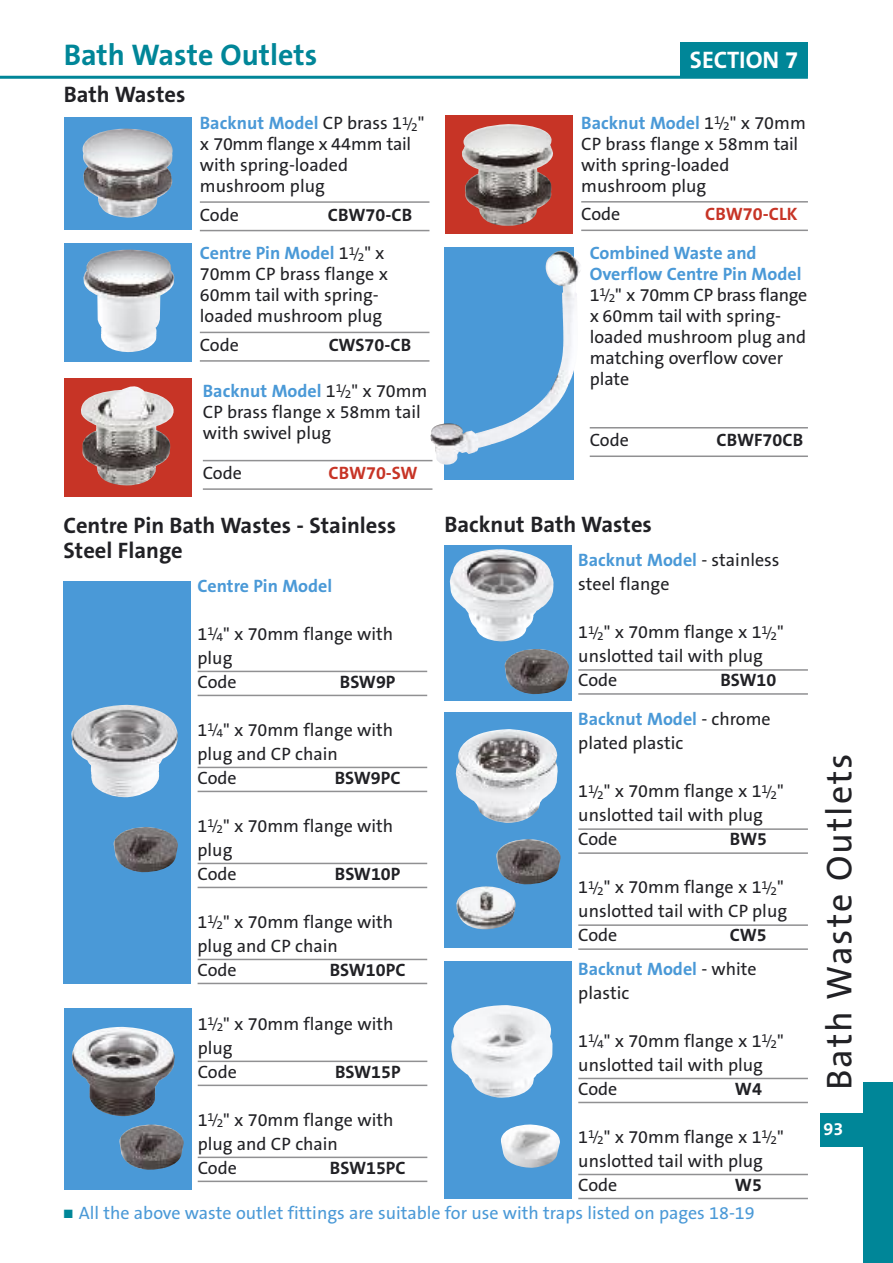
<style>
.page{position:relative;width:893px;height:1263px;background:#fff}
.page>*{position:absolute;margin:0;border:0;box-sizing:border-box;transform-origin:0 0}
.t1{font:36px "The Sans B5 Plain";letter-spacing:.055em;color:#212125}
.t2{font:700 30px "The Sans B7";color:#008698}
.t3{font:700 24px "The Sans B7";color:#fff}
.t4{font:700 22.5px/25.5px "The Sans B7";color:#212125}
.t5{font:18px/24px "The Sans B5 Plain";color:#212125}
.t6{font:700 18px/38.8px "The Sans B7";color:#4a99d7}
.t7{font:18px "The Sans B5 Plain";color:#4a99d7}
.t8{font:700 18px "The Sans B7";color:#212125}
.t9{font:700 18px "The Sans B7";color:#c73426}
.t10{font:700 18px "The Sans B7";color:#fff}
.s1{font-family:"The Sans B5 Plain";font-weight:400;color:#212125}
.s2{font-family:"The Sans B5 Plain";font-weight:400;font-size:13.5px;color:#212125}
.s3{color:#212125}
.s4{font-size:13.5px}
.s5{color:#008698}
</style>
<div class="page">
<hr style="left:0;top:76px;width:808px;height:3px;background:#008698">
<div style="left:680px;top:43px;width:128px;height:33px;background:#008698"></div>
<div style="left:821px;top:1113px;width:72px;height:34px;background:#008698"></div>
<div style="left:863px;top:1082px;width:30px;height:181px;background:#008698"></div>
<hr style="left:200px;top:201px;width:229px;height:2px;background:#909092">
<hr style="left:200px;top:230px;width:229px;height:1px;background:#909092">
<div style="left:64px;top:117px;width:127px;height:113px;background:#4a99d7"></div>
<img style="left:82px;top:128px;width:91px;height:90px">
<hr style="left:200px;top:332px;width:229px;height:1px;background:#909092">
<hr style="left:200px;top:360px;width:229px;height:2px;background:#909092">
<div style="left:64px;top:243px;width:127px;height:119px;background:#4a99d7"></div>
<img style="left:84px;top:249px;width:90px;height:103px">
<div style="left:64px;top:378px;width:127px;height:118px;background:#c73426"></div>
<img style="left:81px;top:386px;width:93px;height:99px">
<div style="left:445px;top:115px;width:128px;height:119px;background:#c73426"></div>
<img style="left:462px;top:124px;width:91px;height:102px">
<hr style="left:203px;top:460px;width:229px;height:1px;background:#909092">
<hr style="left:203px;top:488px;width:229px;height:2px;background:#909092">
<hr style="left:581px;top:201px;width:227px;height:2px;background:#909092">
<hr style="left:581px;top:230px;width:227px;height:1px;background:#909092">
<svg style="left:444px;top:247px;width:130px;height:233px;background:#60a3d9"></svg>
<hr style="left:198px;top:671px;width:229px;height:1px;background:#909092">
<hr style="left:198px;top:695px;width:229px;height:1px;background:#909092">
<hr style="left:198px;top:767px;width:229px;height:1px;background:#909092">
<hr style="left:198px;top:791px;width:229px;height:1px;background:#909092">
<hr style="left:198px;top:863px;width:229px;height:1px;background:#909092">
<hr style="left:198px;top:887px;width:229px;height:1px;background:#909092">
<hr style="left:198px;top:959px;width:229px;height:1px;background:#909092">
<hr style="left:198px;top:983px;width:229px;height:1px;background:#909092">
<div style="left:64px;top:581px;width:127px;height:403px;background:#4a99d7"></div>
<img style="left:71px;top:705px;width:107px;height:92px">
<img style="left:114px;top:827px;width:64px;height:45px">
<hr style="left:198px;top:1060px;width:229px;height:2px;background:#909092">
<hr style="left:198px;top:1084px;width:229px;height:2px;background:#909092">
<hr style="left:198px;top:1156px;width:229px;height:2px;background:#909092">
<hr style="left:198px;top:1180px;width:229px;height:2px;background:#909092">
<div style="left:64px;top:1008px;width:127px;height:182px;background:#4a99d7"></div>
<img style="left:72px;top:1027px;width:103px;height:89px">
<hr style="left:578px;top:828px;width:230px;height:2px;background:#909092">
<hr style="left:578px;top:852px;width:230px;height:2px;background:#909092">
<hr style="left:578px;top:924px;width:230px;height:2px;background:#909092">
<hr style="left:578px;top:948px;width:230px;height:2px;background:#909092">
<div style="left:444px;top:712px;width:128px;height:236px;background:#4a99d7"></div>
<img style="left:456px;top:729px;width:102px;height:94px">
<hr style="left:578px;top:1078px;width:230px;height:1px;background:#909092">
<hr style="left:578px;top:1102px;width:230px;height:1px;background:#909092">
<hr style="left:578px;top:1174px;width:230px;height:1px;background:#909092">
<hr style="left:578px;top:1198px;width:230px;height:1px;background:#909092">
<div style="left:444px;top:961px;width:128px;height:238px;background:#4a99d7"></div>
<img style="left:451px;top:1005px;width:101px;height:93px">
<img style="left:501px;top:1124px;width:59px;height:44px">
<hr style="left:578px;top:669px;width:230px;height:2px;background:#909092">
<hr style="left:578px;top:693px;width:230px;height:2px;background:#909092">
<div style="left:444px;top:545px;width:128px;height:156px;background:#4a99d7"></div>
<img style="left:450px;top:549px;width:104px;height:92px">
<img style="left:119px;top:1124px;width:65px;height:46px">
<img style="left:505px;top:649px;width:64px;height:45px">
<img style="left:496px;top:839px;width:65px;height:45px">
<img style="left:456px;top:886px;width:60px;height:43px">
<img style="left:574px;top:274px;width:4px;height:27px">
<hr style="left:590px;top:427px;width:218px;height:1px;background:#909092">
<hr style="left:590px;top:455px;width:218px;height:2px;background:#909092">
<h2 class="t2" style="left:64px;top:39px;width:255px">Bath Waste Outlets</h2>
<h3 class="t3" style="left:690px;top:47px;width:110px">SECTION 7</h3>
<p class="t4" style="left:64px;top:82px;width:123px">Bath Wastes</p>
<p class="t6" style="left:200px;top:104px;width:226px">Backnut Model <span class="s1">CP brass 1</span><sup>1</sup><span class="s2">/</span><sub>2</sub><span class="s1">"</span></p>
<p class="t5" style="left:200px;top:134px;width:213px;line-height:21px">x 70mm flange x 44mm tail with spring-loaded mushroom plug</p>
<p class="t5" style="left:200px;top:203px;width:41px">Code</p>
<p class="t6" style="left:200px;top:196px;width:214px;text-indent:128px"><span class="s3">CBW70-CB<br></span>Centre Pin Model <span class="s1">1</span><sup>1</sup><span class="s2">/</span><sub>2</sub><span class="s1">" x</span></p>
<p class="t5" style="left:200px;top:264px;width:190px;line-height:21px">70mm CP brass flange x<br>60mm tail with spring&shy;loaded mushroom plug</p>
<p class="t5" style="left:200px;top:333px;width:41px">Code</p>
<p class="t8" style="left:329px;top:335px;width:84px">CWS70-CB</p>
<p class="t6" style="left:203px;top:372px;width:226px">Backnut Model <span class="s1">1</span><sup>1</sup><span class="s2">/</span><sub>2</sub><span class="s1">" x 70mm</span></p>
<p class="t5" style="left:203px;top:402px;width:219px;line-height:21px">CP brass flange x 58mm tail with swivel plug</p>
<p class="t5" style="left:203px;top:462px;width:41px">Code</p>
<p class="t9" style="left:328px;top:464px;width:91px">CBW70-SW</p>
<p class="t6" style="left:581px;top:104px;width:226px">Backnut Model <span class="s1">1</span><sup>1</sup><span class="s2">/</span><sub>2</sub><span class="s1">" x 70mm</span></p>
<p class="t5" style="left:581px;top:134px;width:218px;line-height:21px">CP brass flange x 58mm tail with spring-loaded mushroom plug</p>
<p class="t5" style="left:581px;top:203px;width:41px">Code</p>
<p class="t9" style="left:705px;top:205px;width:94px">CBW70-CLK</p>
<p class="t6" style="left:590px;top:243px;width:213px;line-height:21px">Combined Waste and<br>Overflow Centre Pin Model</p>
<p class="t5" style="left:590px;top:285px;width:219px;line-height:21px">1<sup>1</sup><span class="s4">/</span><sub>2</sub>" x 70mm CP brass flange x 60mm tail with spring&shy;loaded mushroom plug and matching overflow cover plate</p>
<p class="t5" style="left:590px;top:429px;width:41px">Code</p>
<p class="t8" style="left:716px;top:431px;width:88px">CBWF70CB</p>
<p class="t4" style="left:64px;top:513px;width:334px">Centre Pin Bath Wastes - Stainless<br>Steel Flange</p>
<p class="t4" style="left:444px;top:513px;width:209px">Backnut Bath Wastes</p>
<p class="t6" style="left:578px;top:541px;width:203px">Backnut Model <span class="s1">- stainless</span></p>
<p class="t5" style="left:578px;top:573px;width:93px">steel flange</p>
<p class="t5" style="left:578px;top:621px;width:207px">1<sup>1</sup><span class="s4">/</span><sub>2</sub>" x 70mm flange x 1<sup>1</sup><span class="s4">/</span><sub>2</sub>" unslotted tail with plug<br>Code</p>
<p class="t6" style="left:198px;top:567px;width:136px">Centre Pin Model</p>
<p class="t5" style="left:198px;top:622px;width:197px">1<sup>1</sup><span class="s4">/</span><sub>4</sub>" x 70mm flange with plug<br>Code</p>
<p class="t8" style="left:720px;top:671px;width:57px">BSW10</p>
<p class="t8" style="left:340px;top:672px;width:57px">BSW9P</p>
<p class="t5" style="left:198px;top:718px;width:197px">1<sup>1</sup><span class="s4">/</span><sub>4</sub>" x 70mm flange with plug and CP chain<br>Code</p>
<p class="t6" style="left:578px;top:700px;width:194px">Backnut Model <span class="s1">- chrome</span></p>
<p class="t5" style="left:578px;top:732px;width:106px">plated plastic</p>
<p class="t5" style="left:578px;top:780px;width:207px">1<sup>1</sup><span class="s4">/</span><sub>2</sub>" x 70mm flange x 1<sup>1</sup><span class="s4">/</span><sub>2</sub>" unslotted tail with plug<br>Code</p>
<p class="t8" style="left:335px;top:768px;width:67px">BSW9PC</p>
<p class="t5" style="left:198px;top:814px;width:197px">1<sup>1</sup><span class="s4">/</span><sub>2</sub>" x 70mm flange with plug<br>Code</p>
<p class="t8" style="left:730px;top:830px;width:39px">BW5</p>
<p class="t5" style="left:578px;top:876px;width:210px">1<sup>1</sup><span class="s4">/</span><sub>2</sub>" x 70mm flange x 1<sup>1</sup><span class="s4">/</span><sub>2</sub>" unslotted tail with CP plug<br>Code</p>
<p class="t8" style="left:335px;top:864px;width:67px">BSW10P</p>
<p class="t5" style="left:198px;top:910px;width:197px">1<sup>1</sup><span class="s4">/</span><sub>2</sub>" x 70mm flange with plug and CP chain<br>Code</p>
<p class="t6" style="left:578px;top:919px;width:190px;line-height:33.3px;text-indent:152px"><span class="s3">CW5<br></span>Backnut Model <span class="s1">- white</span></p>
<p class="t5" style="left:578px;top:981px;width:52px">plastic</p>
<p class="t5" style="left:578px;top:1029px;width:207px">1<sup>1</sup><span class="s4">/</span><sub>4</sub>" x 70mm flange x 1<sup>1</sup><span class="s4">/</span><sub>2</sub>" unslotted tail with plug<br>Code</p>
<p class="t8" style="left:330px;top:960px;width:77px">BSW10PC</p>
<p class="t5" style="left:198px;top:1012px;width:197px">1<sup>1</sup><span class="s4">/</span><sub>2</sub>" x 70mm flange with plug<br>Code</p>
<p class="t8" style="left:335px;top:1062px;width:67px">BSW15P</p>
<p class="t5" style="left:198px;top:1108px;width:197px">1<sup>1</sup><span class="s4">/</span><sub>2</sub>" x 70mm flange with plug and CP chain<br>Code</p>
<p class="t8" style="left:735px;top:1079px;width:29px">W4</p>
<p class="t5" style="left:578px;top:1125px;width:207px">1<sup>1</sup><span class="s4">/</span><sub>2</sub>" x 70mm flange x 1<sup>1</sup><span class="s4">/</span><sub>2</sub>" unslotted tail with plug<br>Code</p>
<p class="t8" style="left:330px;top:1158px;width:77px">BSW15PC</p>
<p class="t8" style="left:735px;top:1175px;width:29px">W5</p>
<p class="t7" style="left:64px;top:1204px;width:692px"><span class="s5">■</span> All the above waste outlet fittings are suitable for use with traps listed on pages 18-19</p>
<h1 class="t1" style="left:821px;top:1090px;width:338px;rotate:-90deg">Bath Waste Outlets</h1>
<p class="t10" style="left:823px;top:1119px;width:21px">93</p>
</div>
